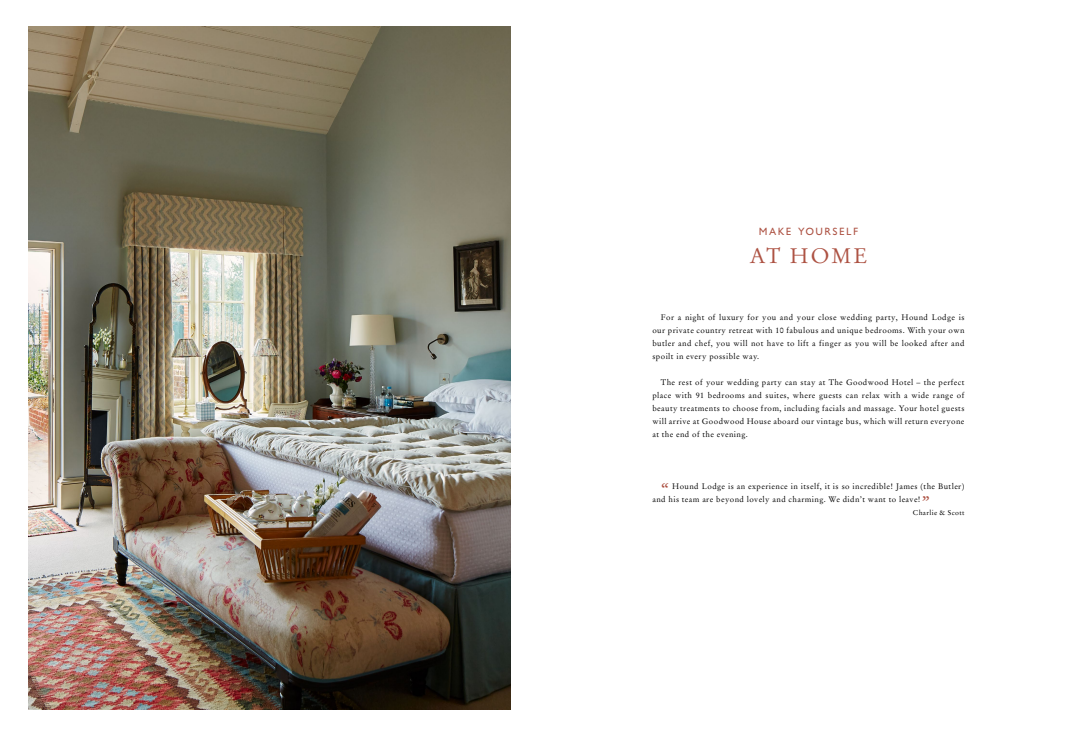
<style>
.page{position:relative;width:1078px;height:740px;background:#fff}
.page>*{position:absolute;margin:0;border:0;box-sizing:border-box;transform-origin:0 0}
.t1{font:21px "Stempel Garamond LT Pro";letter-spacing:.1em;color:#ad5243}
.t2{font:18px "Stempel Garamond LT Pro";color:#ad5243}
.t3{font:15px "Gill Sans MT Pro";letter-spacing:.1em;color:#ad5243}
.t4{font:8px/13px "Stempel Garamond LT Pro";letter-spacing:.05em;color:#000;text-align:justify}
.t5{font:7px "Stempel Garamond LT Pro";color:#000}
</style>
<div class="page">
<img style="left:28px;top:26px;width:482px;height:684px">
<h3 class="t3" style="left:758px;top:221px;width:101px">make yourself</h3>
<h1 class="t1" style="left:749px;top:242px;width:119px">AT HOME</h1>
<p class="t4" style="left:652px;top:311px;width:313px;text-indent:9px">For a night of luxury for you and your close wedding party, Hound Lodge is our private country retreat with 10 fabulous and unique bedrooms. With your own butler and chef, you will not have to lift a finger as you will be looked after and spoilt in every possible way.</p>
<p class="t4" style="left:652px;top:376px;width:313px;text-indent:9px">The rest of your wedding party can stay at The Goodwood Hotel – the perfect place with 91 bedrooms and suites, where guests can relax with a wide range of beauty treatments to choose from, including facials and massage. Your hotel guests will arrive at Goodwood House aboard our vintage bus, which will return everyone at the end of the evening.</p>
<p class="t4" style="left:652px;top:480px;width:313px;text-indent:20px">Hound Lodge is an experience in itself, it is so incredible! James (the Butler) and his team are beyond lovely and charming. We didn’t want to leave!</p>
<h2 class="t2" style="left:660px;top:478px;width:10px">“</h2>
<h2 class="t2" style="left:920px;top:491px;width:10px">”</h2>
<p class="t5" style="left:912px;top:508px;width:53px">Charlie &amp; Scott</p>
</div>
